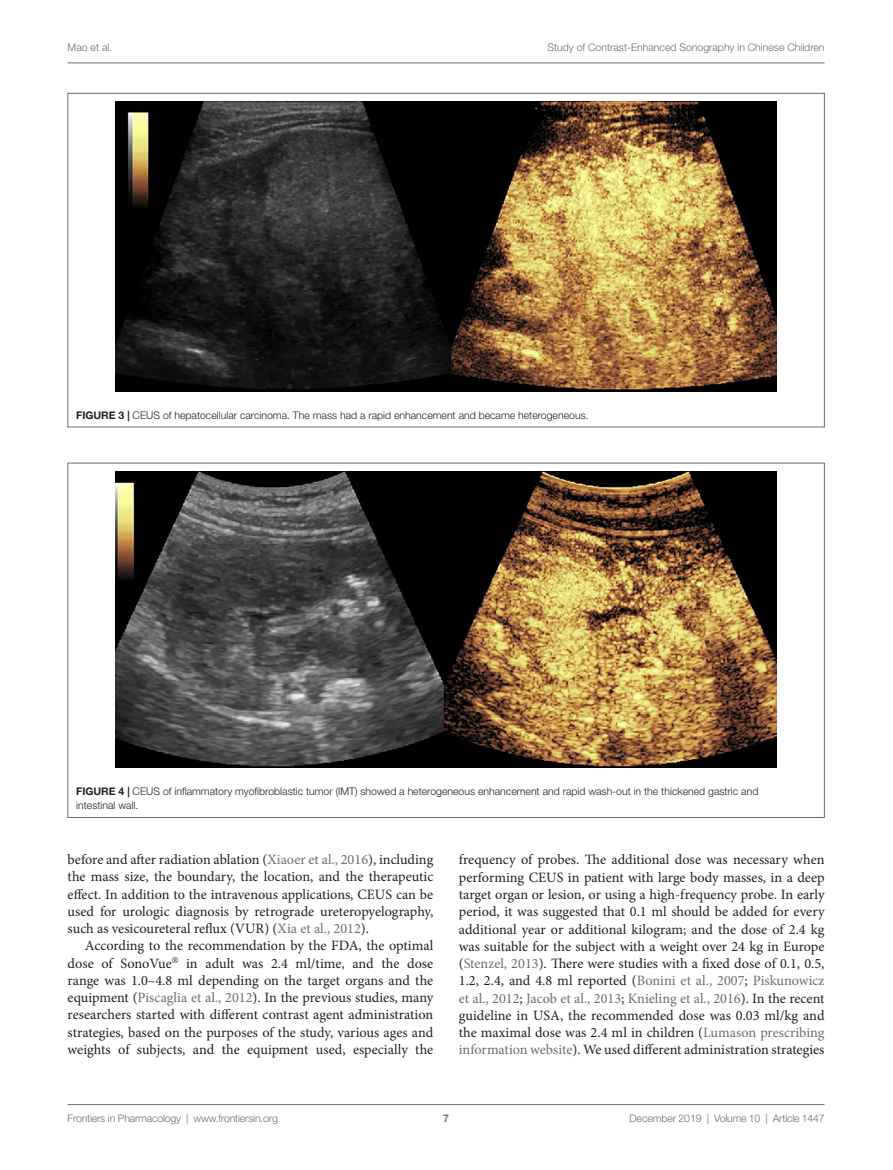
<style>
.page{position:relative;width:893px;height:1170px;background:#fff}
.page>*{position:absolute;margin:0;border:0;box-sizing:border-box;transform-origin:0 0}
.T{font:14.25px/17.2px "Minion Pro MTC";color:#231f20;text-align:justify}
.FC{font:300 10.5px/14.2px "Helvetica Neue LT Std";color:#231f20}
.t1{font:300 10.5px "Helvetica Neue LT Std";letter-spacing:-.005em;color:#6c6d70}
.t2{font:700 10.5px "Helvetica Neue LT Std";color:#6c6d70}
.s1{font-weight:700}
.s2{color:#6c6d70}
</style>
<div class="page">
<hr style="left:68px;top:63px;width:756px;height:1px;background:#6c6d70">
<hr style="left:68px;top:1104px;width:756px;height:1px;background:#6c6d70">
<img style="left:116px;top:102px;width:660px;height:289px">
<img style="left:116px;top:471px;width:660px;height:296px">
<p class="t1" style="left:68px;top:41px;width:46px">Mao et al.</p>
<p class="t1" style="left:548px;top:41px;width:278px">Study of Contrast-Enhanced Sonography in Chinese Children</p>
<p class="FC" style="left:76px;top:408px;width:514px"><span class="s1">FIGURE 3 |</span> CEUS of hepatocellular carcinoma. The mass had a rapid enhancement and became heterogeneous.</p>
<p class="FC" style="left:76px;top:784px;width:684px"><span class="s1">FIGURE 4 |</span> CEUS of inflammatory myofibroblastic tumor (IMT) showed a heterogeneous enhancement and rapid wash-out in the thickened gastric and intestinal wall.</p>
<p class="T" style="left:68px;top:850px;width:367px">before and after radiation ablation (<span class="s2">Xiaoer et al., 2016</span>), including the mass size, the boundary, the location, and the therapeutic effect. In addition to the intravenous applications, CEUS can be used for urologic diagnosis by retrograde ureteropyelography, such as vesicoureteral reflux (VUR) (<span class="s2">Xia et al., 2012</span>).</p>
<p class="T" style="left:68px;top:937px;width:367px;text-indent:17px">According to the recommendation by the FDA, the optimal dose of SonoVue<sup>®</sup> in adult was 2.4 ml/time, and the dose range was 1.0–4.8 ml depending on the target organs and the equipment (<span class="s2">Piscaglia et al., 2012</span>). In the previous studies, many researchers started with different contrast agent administration strategies, based on the purposes of the study, various ages and weights of subjects, and the equipment used, especially the</p>
<p class="T" style="left:459px;top:851px;width:367px">frequency of probes. The additional dose was necessary when performing CEUS in patient with large body masses, in a deep target organ or lesion, or using a high-frequency probe. In early period, it was suggested that 0.1 ml should be added for every additional year or additional kilogram; and the dose of 2.4 kg was suitable for the subject with a weight over 24 kg in Europe (<span class="s2">Stenzel, 2013</span>). There were studies with a fixed dose of 0.1, 0.5, 1.2, 2.4, and 4.8 ml reported (<span class="s2">Bonini et al., 2007</span>; <span class="s2">Piskunowicz et al., 2012</span>; <span class="s2">Jacob et al., 2013</span>; <span class="s2">Knieling et al., 2016</span>). In the recent guideline in USA, the recommended dose was 0.03 ml/kg and the maximal dose was 2.4 ml in children (<span class="s2">Lumason prescribing information website</span>). We used different administration strategies</p>
<p class="t1" style="left:68px;top:1111px;width:212px">Frontiers in Pharmacology | www.frontiersin.org</p>
<p class="t1" style="left:629px;top:1111px;width:197px">December 2019 | Volume 10 | Article 1447</p>
<p class="t2" style="left:443px;top:1111px;width:7px">7</p>
</div>
